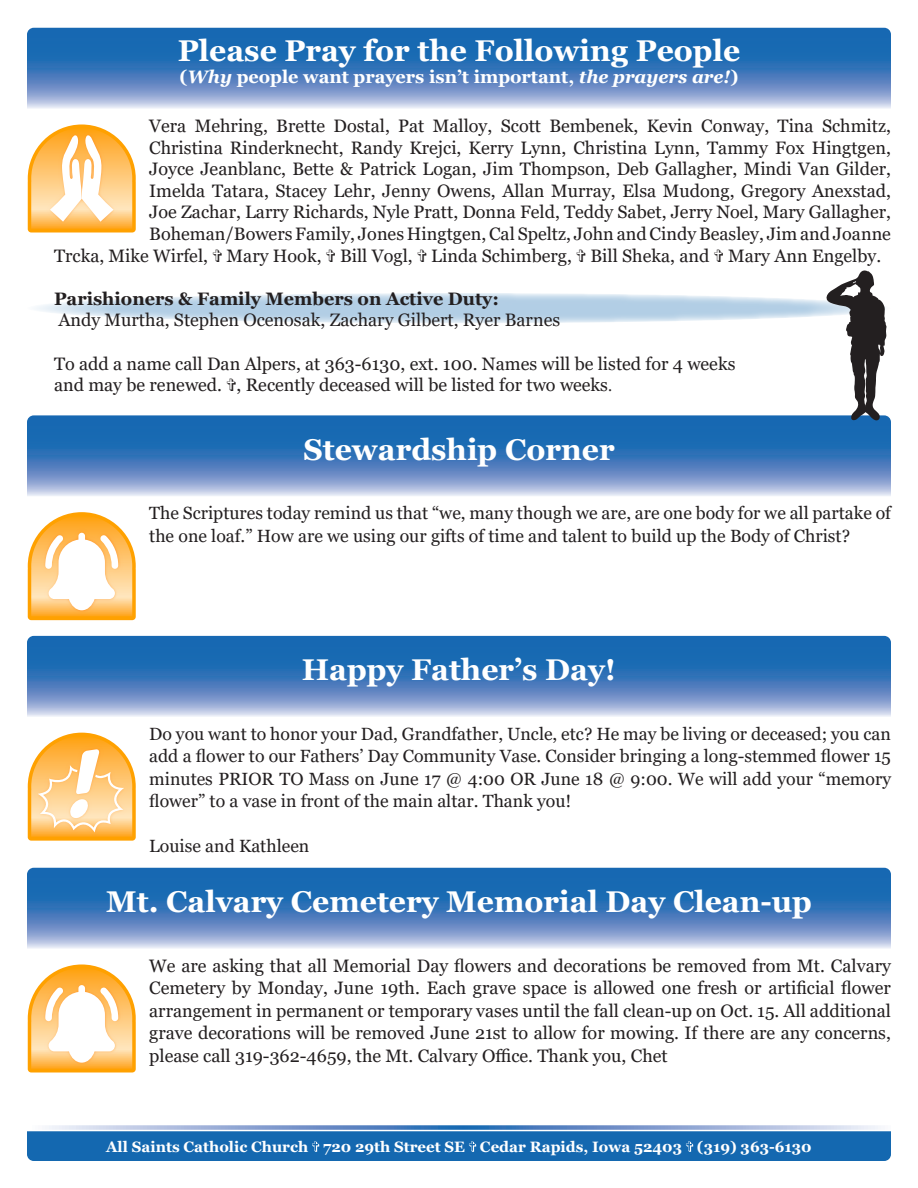
<style>
.page{position:relative;width:918px;height:1188px;background:#fff}
.page>*{position:absolute;margin:0;border:0;box-sizing:border-box;transform-origin:0 0}
.t1{font:700 30px "Georgia";color:#fff}
.t2{font:18px/22.5px "Georgia";color:#231f20;text-align:justify}
.t3{font:700 18px "Georgia";color:#fff}
.t4{font:700 18px "Georgia";color:#231f20}
.t5{font:17.7px/22.5px "Georgia";color:#231f20}
.t6{font:700 15px "Georgia";color:#fff}
.s1{font-style:italic}
.s2{font-family:"Minion Pro"}
</style>
<div class="page">
<svg style="left:45px;top:1125px;width:836px;height:5px;background:#93add6"></svg>
<div style="left:27px;top:1131px;width:864px;height:30px;background:#1468b0"></div>
<svg style="left:27px;top:293px;width:864px;height:30px;background:#c1d7e9"></svg>
<svg style="left:27px;top:28px;width:864px;height:81px;background:#4d83c0"></svg>
<svg style="left:27px;top:415px;width:864px;height:81px;background:#4d83c0"></svg>
<svg style="left:27px;top:636px;width:864px;height:81px;background:#4d83c0"></svg>
<svg style="left:28px;top:125px;width:108px;height:108px"></svg>
<svg style="left:28px;top:512px;width:108px;height:108px"></svg>
<svg style="left:28px;top:733px;width:108px;height:108px"></svg>
<svg style="left:825px;top:270px;width:62px;height:151px"></svg>
<svg style="left:27px;top:868px;width:864px;height:81px;background:#4d83c0"></svg>
<svg style="left:28px;top:965px;width:108px;height:108px"></svg>
<p class="t1" style="left:178px;top:32px;width:564px">Please Pray for the Following People</p>
<p class="t3" style="left:180px;top:65px;width:560px">(<span class="s1">Why</span> people want prayers isn’t important, <span class="s1">the prayers are!</span>)</p>
<p class="t2" style="left:149px;top:115px;width:743px">Vera Mehring, Brette Dostal, Pat Malloy, Scott Bembenek, Kevin Conway, Tina Schmitz,</p>
<p class="t2" style="left:149px;top:136px;width:743px">Christina Rinderknecht, Randy Krejci, Kerry Lynn, Christina Lynn, Tammy Fox Hingtgen,</p>
<p class="t2" style="left:149px;top:158px;width:743px">Joyce Jeanblanc, Bette &amp; Patrick Logan, Jim Thompson, Deb Gallagher, Mindi Van Gilder,</p>
<p class="t2" style="left:149px;top:180px;width:743px">Imelda Tatara, Stacey Lehr, Jenny Owens, Allan Murray, Elsa Mudong, Gregory Anexstad,</p>
<p class="t2" style="left:149px;top:201px;width:743px">Joe Zachar, Larry Richards, Nyle Pratt, Donna Feld, Teddy Sabet, Jerry Noel, Mary Gallagher,</p>
<p class="t2" style="left:149px;top:223px;width:743px">Boheman/Bowers Family, Jones Hingtgen, Cal Speltz, John and Cindy Beasley, Jim and Joanne</p>
<p class="t2" style="left:54px;top:244px;width:829px">Trcka, Mike Wirfel, Mary Hook, Bill Vogl, Linda Schimberg, Bill Sheka, and Mary Ann Engelby.</p>
<p class="t4" style="left:54px;top:287px;width:446px">Parishioners &amp; Family Members on Active Duty:</p>
<p class="t2" style="left:58px;top:309px;width:503px">Andy Murtha, Stephen Ocenosak, Zachary Gilbert, Ryer Barnes</p>
<p class="t2" style="left:54px;top:352px;width:683px">To add a name call Dan Alpers, at 363-6130, ext. 100. Names will be listed for 4 weeks</p>
<p class="t2" style="left:54px;top:374px;width:560px">and may be renewed. , Recently deceased will be listed for two weeks<span class="s2">.</span></p>
<p class="t1" style="left:303px;top:430px;width:313px">Stewardship Corner</p>
<p class="t5" style="left:149px;top:502px;width:743px">The Scriptures today remind us that “we, many though we are, are one body for we all partake of the one loaf.” How are we using our gifts of time and talent to build up the Body of Christ?</p>
<p class="t1" style="left:302px;top:651px;width:316px">Happy Father’s Day!</p>
<p class="t5" style="left:149px;top:723px;width:743px;text-align:justify">Do you want to honor your Dad, Grandfather, Uncle, etc? He may be living or deceased; you can add a flower to our Fathers’ Day Community Vase. Consider bringing a long-stemmed flower 15 minutes PRIOR TO Mass on June 17 @ 4:00 OR June 18 @ 9:00. We will add your “memory flower” to a vase in front of the main altar. Thank you!</p>
<p class="t5" style="left:149px;top:835px;width:162px">Louise and Kathleen</p>
<p class="t1" style="left:106px;top:882px;width:707px">Mt. Calvary Cemetery Memorial Day Clean-up</p>
<p class="t2" style="left:149px;top:955px;width:743px">We are asking that all Memorial Day flowers and decorations be removed from Mt. Calvary Cemetery by Monday, June 19th. Each grave space is allowed one fresh or artificial flower arrangement in permanent or temporary vases until the fall clean-up on Oct. 15. All additional grave decorations will be removed June 21st to allow for mowing. If there are any concerns, please call 319-362-4659, the Mt. Calvary Office. Thank you, Chet</p>
<p class="t6" style="left:106px;top:1137px;width:707px">All Saints Catholic Church 720 29th Street SE Cedar Rapids, Iowa 52403 (319) 363-6130</p>
</div>
